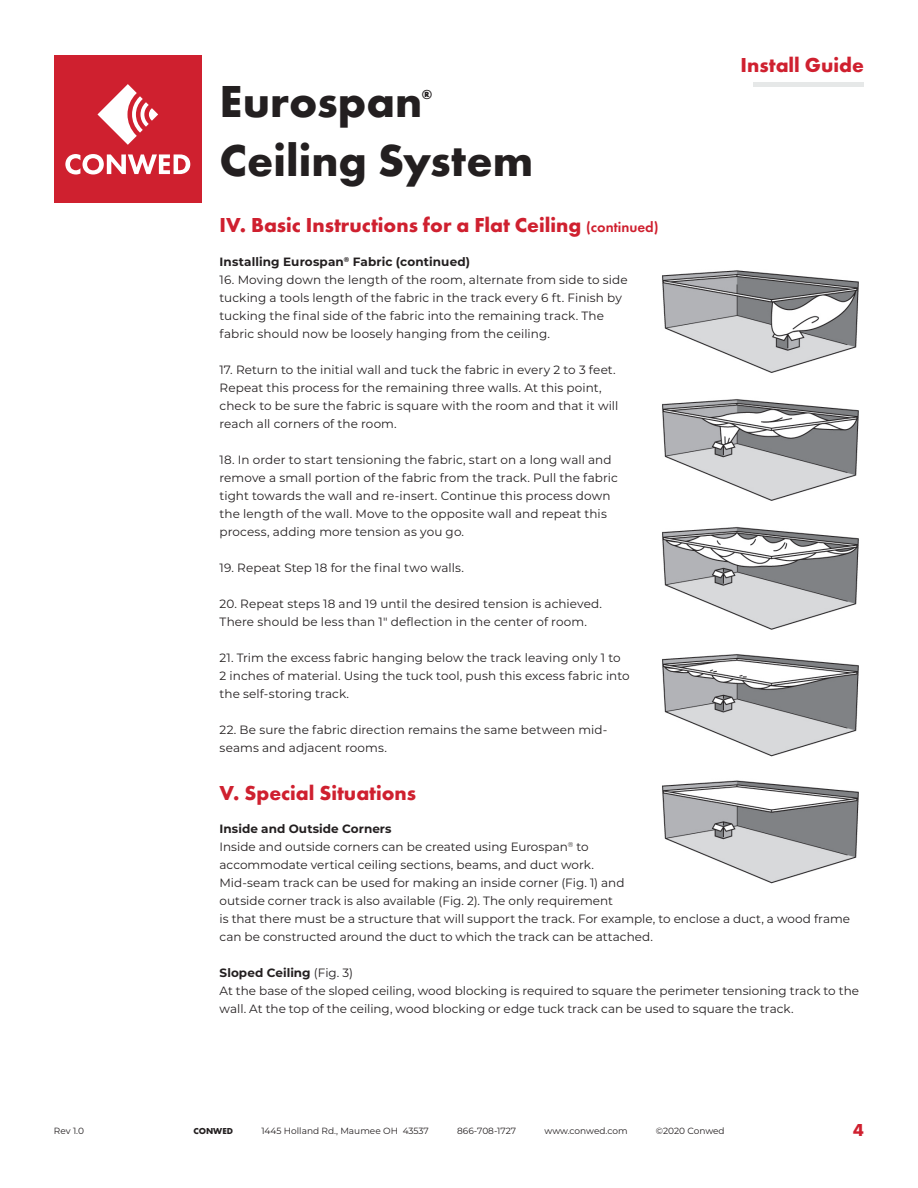
<style>
.page{position:relative;width:918px;height:1188px;background:#fff}
.page>*{position:absolute;margin:0;border:0;box-sizing:border-box;transform-origin:0 0}
.t1{font:700 46.5px "Futura PT";color:#231f20}
.t2{font:700 21px "Futura PT";color:#cf202f}
.t3{font:700 18px "Futura PT";color:#cf202f}
.t4{font:700 13.5px "Futura PT";color:#231f20}
.t5{font:12px/18px "Montserrat";letter-spacing:.005em;color:#231f20}
.t6{font:700 12px "Montserrat";letter-spacing:.01em;color:#231f20}
.t7{font:9px "Montserrat";color:#231f20}
.t8{font:700 9px "Futura PT";color:#231f20}
.s1{font-weight:600;font-size:15px}
.s2{font-weight:400}
</style>
<div class="page">
<div style="left:54px;top:56px;width:148px;height:147px;background:#cf202f"></div>
<svg style="left:97px;top:84px;width:61px;height:61px"></svg>
<svg style="left:65px;top:154px;width:125px;height:21px"></svg>
<hr style="left:753px;top:82px;width:111px;height:4px;background:#e6e8e8">
<img style="left:662px;top:780px;width:197px;height:104px">
<img style="left:662px;top:399px;width:197px;height:102px">
<img style="left:662px;top:527px;width:197px;height:103px">
<img style="left:662px;top:654px;width:197px;height:103px">
<img style="left:662px;top:270px;width:197px;height:103px">
<h1 class="t1" style="left:220px;top:72px;width:204px">Eurospan</h1>
<p class="t4" style="left:422px;top:86px;width:12px">®</p>
<h1 class="t1" style="left:220px;top:130px;width:315px">Ceiling System</h1>
<p class="t2" style="left:220px;top:211px;width:441px">IV. Basic Instructions for a Flat Ceiling <span class="s1">(continued)</span></p>
<p class="t6" style="left:220px;top:253px;width:252px">Installing Eurospan<sup>®</sup> Fabric (continued)</p>
<p class="t5" style="left:220px;top:270px;width:410px">16. Moving down the length of the room, alternate from side to side tucking a tools length of the fabric in the track every 6 ft. Finish by tucking the final side of the fabric into the remaining track. The fabric should now be loosely hanging from the ceiling.</p>
<p class="t5" style="left:220px;top:360px;width:400px">17. Return to the initial wall and tuck the fabric in every 2 to 3 feet.<br>Repeat this process for the remaining three walls. At this point, check to be sure the fabric is square with the room and that it will reach all corners of the room.</p>
<p class="t5" style="left:220px;top:450px;width:400px">18. In order to start tensioning the fabric, start on a long wall and remove a small portion of the fabric from the track. Pull the fabric tight towards the wall and re-insert. Continue this process down the length of the wall. Move to the opposite wall and repeat this process, adding more tension as you go.</p>
<p class="t5" style="left:220px;top:558px;width:246px">19. Repeat Step 18 for the final two walls.</p>
<p class="t5" style="left:220px;top:594px;width:384px">20. Repeat steps 18 and 19 until the desired tension is achieved.<br>There should be less than 1" deflection in the center of room.</p>
<p class="t5" style="left:220px;top:648px;width:412px">21. Trim the excess fabric hanging below the track leaving only 1 to<br>2 inches of material. Using the tuck tool, push this excess fabric into the self-storing track.</p>
<p class="t5" style="left:220px;top:720px;width:389px">22. Be sure the fabric direction remains the same between mid&shy;seams and adjacent rooms.</p>
<p class="t2" style="left:220px;top:779px;width:198px">V. Special Situations</p>
<h2 class="t2" style="left:741px;top:51px;width:125px">Install Guide</h2>
<p class="t6" style="left:220px;top:820px;width:174px">Inside and Outside Corners</p>
<p class="t5" style="left:220px;top:837px;width:632px">Inside and outside corners can be created using Eurospan<sup>®</sup> to<br>accommodate vertical ceiling sections, beams, and duct work.<br>Mid-seam track can be used for making an inside corner (Fig. 1) and<br>outside corner track is also available (Fig. 2). The only requirement<br>is that there must be a structure that will support the track. For example, to enclose a duct, a wood frame can be constructed around the duct to which the track can be attached.</p>
<p class="t6" style="left:220px;top:964px;width:135px">Sloped Ceiling <span class="s2">(Fig. 3)</span></p>
<p class="t5" style="left:220px;top:981px;width:641px">At the base of the sloped ceiling, wood blocking is required to square the perimeter tensioning track to the wall. At the top of the ceiling, wood blocking or edge tuck track can be used to square the track.</p>
<p class="t7" style="left:54px;top:1125px;width:32px">Rev 1.0</p>
<p class="t8" style="left:193px;top:1126px;width:41px">CONWED</p>
<p class="t7" style="left:261px;top:1125px;width:169px">1445 Holland Rd., Maumee OH 43537</p>
<p class="t7" style="left:457px;top:1125px;width:61px">866-708-1727</p>
<p class="t7" style="left:545px;top:1125px;width:85px">www.conwed.com</p>
<p class="t7" style="left:656px;top:1125px;width:70px">©2020 Conwed</p>
<h3 class="t3" style="left:853px;top:1118px;width:12px">4</h3>
</div>
